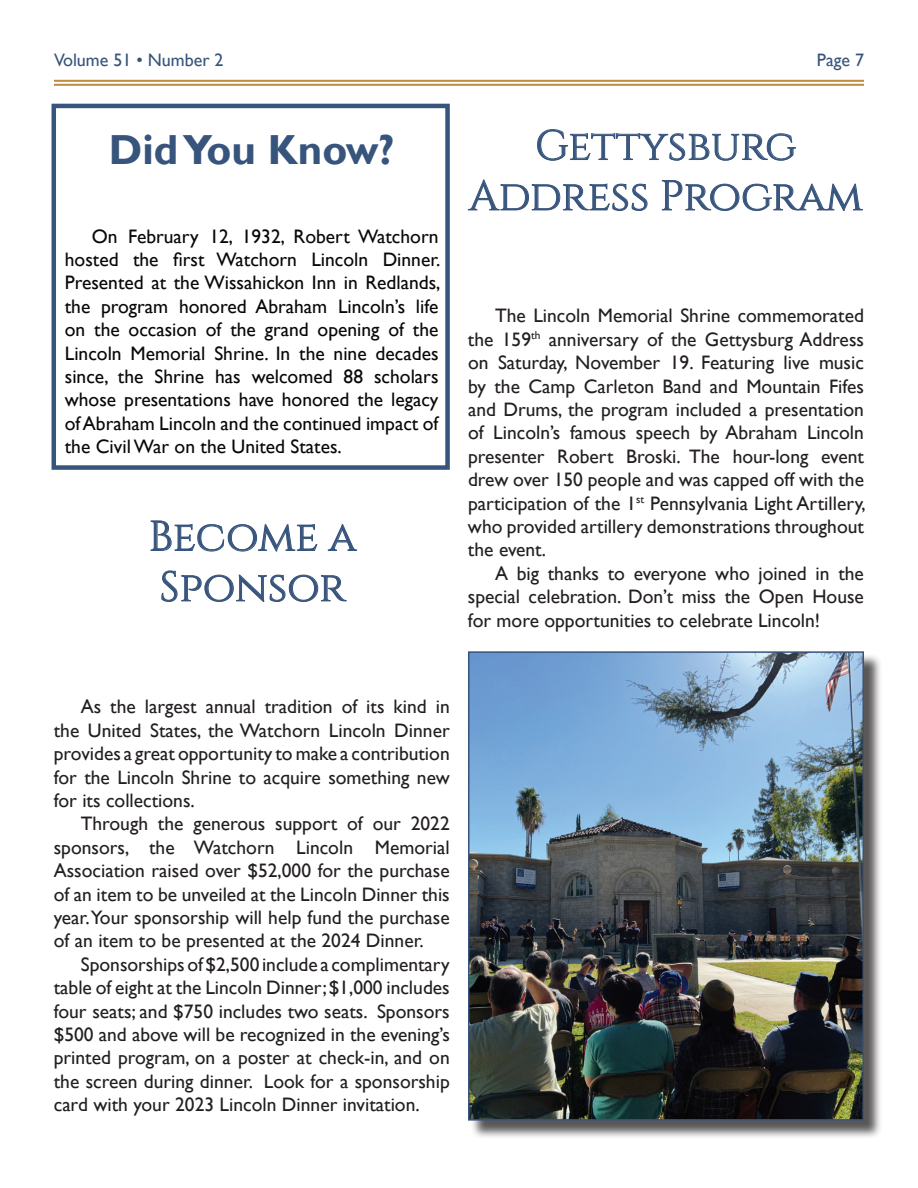
<style>
.page{position:relative;width:918px;height:1188px;background:#fff}
.page>*{position:absolute;margin:0;border:0;box-sizing:border-box;transform-origin:0 0}
.t1{font:42px/50.4px "Cinzel";color:#37547c;text-align:center}
.t2{font:700 42px "Gill Sans";color:#37547c}
.t3{font:19.5px/23.4px "Gill Sans";color:#231f20;text-align:justify}
.t4{font:19.5px/23.4px "Gill Sans";color:#070807;text-align:justify}
.t5{font:18px "Gill Sans";color:#37547c}
</style>
<div class="page">
<hr style="left:54px;top:80px;width:810px;height:2px;background:#bb8b40">
<hr style="left:54px;top:84px;width:810px;height:2px;background:#bb8b40">
<svg style="left:537px;top:129px;width:259px;height:32px"></svg>
<svg style="left:468px;top:179px;width:180px;height:32px"></svg>
<svg style="left:662px;top:180px;width:201px;height:31px"></svg>
<div style="left:470px;top:654px;width:413px;height:485px;background:#231f20;opacity:.75"></div>
<img style="left:471px;top:654px;width:390px;height:464px">
<div style="left:468px;top:651px;width:396px;height:470px;border:2px solid #37547c"></div>
<svg style="left:151px;top:521px;width:167px;height:31px"></svg>
<svg style="left:328px;top:524px;width:29px;height:27px"></svg>
<svg style="left:161px;top:570px;width:186px;height:32px"></svg>
<div style="left:52px;top:104px;width:398px;height:366px;border:4px solid #37547c"></div>
<p class="t5" style="left:54px;top:50px;width:171px">Volume 51 • Number 2</p>
<p class="t5" style="left:817px;top:50px;width:49px">Page 7</p>
<h1 class="t2" style="left:109px;top:125px;width:287px">Did You Know?</h1>
<p class="t4" style="left:65px;top:225px;width:377px;text-indent:27px">On February 12, 1932, Robert Watchorn hosted the first Watchorn Lincoln Dinner.<br>Presented at the Wissahickon Inn in Redlands, the program honored Abraham Lincoln’s life on the occasion of the grand opening of the Lincoln Memorial Shrine. In the nine decades since, the Shrine has welcomed 88 scholars whose presentations have honored the legacy of Abraham Lincoln and the continued impact of the Civil War on the United States.</p>
<h1 class="t1" style="left:149px;top:511px;width:209px;text-align:left">Become a<br>Sponsor</h1>
<h1 class="t1" style="left:469px;top:120px;width:395px">Gettysburg<br>Address Program</h1>
<p class="t3" style="left:468px;top:304px;width:399px;text-indent:27px">The Lincoln Memorial Shrine commemorated the 159<sup>th</sup> anniversary of the Gettysburg Address on Saturday, November 19. Featuring live music by the Camp Carleton Band and Mountain Fifes and Drums, the program included a presentation of Lincoln’s famous speech by Abraham Lincoln presenter Robert Broski. The hour-long event drew over 150 people and was capped off with the participation of the 1<sup>st</sup> Pennsylvania Light Artillery, who provided artillery demonstrations throughout the event.</p>
<p class="t3" style="left:468px;top:562px;width:398px;text-indent:27px">A big thanks to everyone who joined in the special celebration. Don’t miss the Open House for more opportunities to celebrate Lincoln!</p>
<p class="t3" style="left:54px;top:695px;width:398px;text-indent:27px">As the largest annual tradition of its kind in the United States, the Watchorn Lincoln Dinner provides a great opportunity to make a contribution for the Lincoln Shrine to acquire something new for its collections.</p>
<p class="t3" style="left:54px;top:812px;width:398px;text-indent:27px">Through the generous support of our 2022 sponsors, the Watchorn Lincoln Memorial Association raised over $52,000 for the purchase of an item to be unveiled at the Lincoln Dinner this year. Your sponsorship will help fund the purchase of an item to be presented at the 2024 Dinner.</p>
<p class="t3" style="left:54px;top:953px;width:398px;text-indent:27px">Sponsorships of $2,500 include a complimentary table of eight at the Lincoln Dinner; $1,000 includes four seats; and $750 includes two seats. Sponsors $500 and above will be recognized in the evening’s printed program, on a poster at check-in, and on the screen during dinner. Look for a sponsorship card with your 2023 Lincoln Dinner invitation.</p>
</div>
